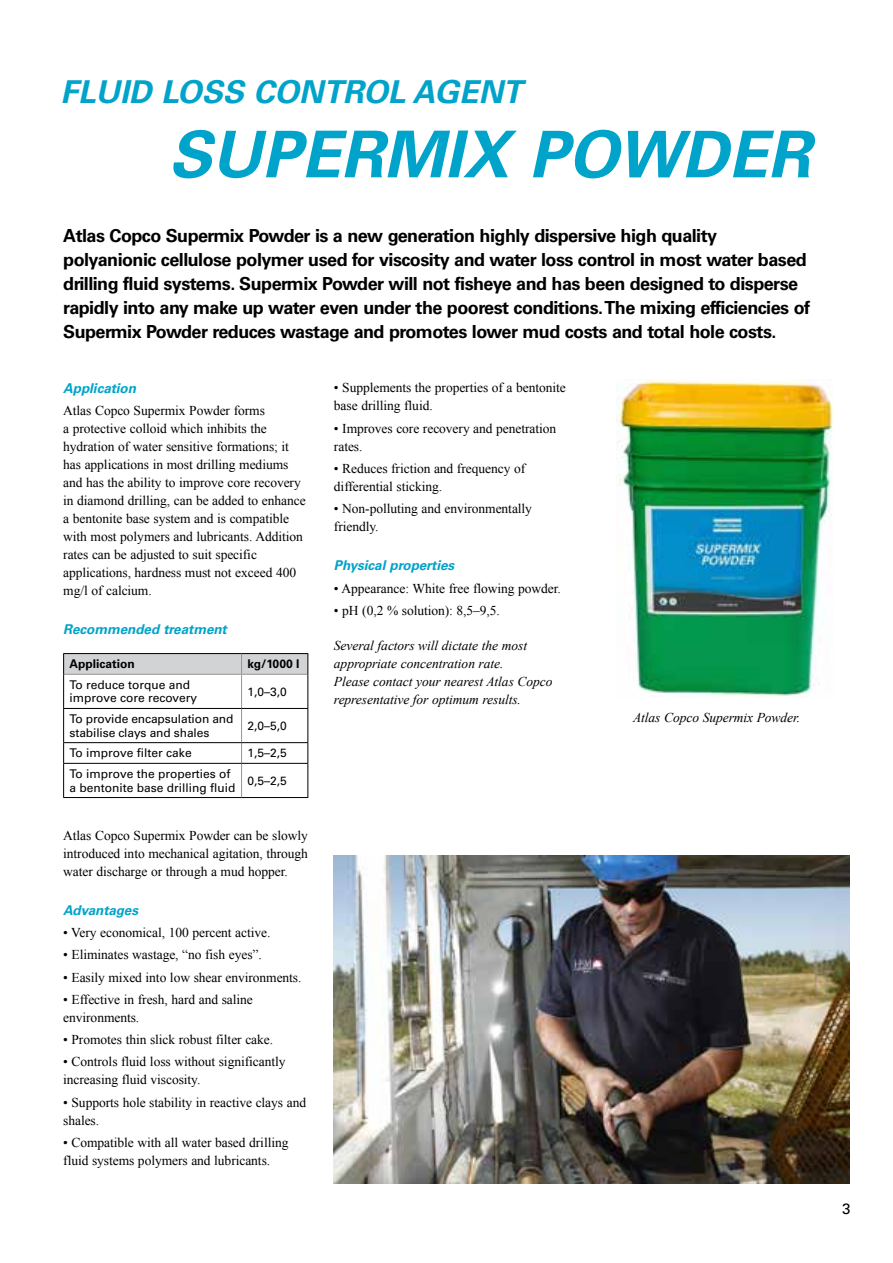
<style>
.page{position:relative;width:893px;height:1263px;background:#fff}
.page>*{position:absolute;margin:0;border:0;box-sizing:border-box;transform-origin:0 0}
.t1{font:italic 700 64.5px "Univers LT Std";color:#00a3c9}
.t2{font:italic 700 31.5px "Univers LT Std";color:#00a3c9}
.t3{font:700 18px/24px "Univers LT Std";letter-spacing:-.03em;color:#000}
.t4{font:15px "Univers LT Std";color:#000}
.t5{font:13.5px/18px "Times New Roman";letter-spacing:-.005em;color:#000}
.t6{font:italic 13.5px/18px "Times New Roman";letter-spacing:-.005em;color:#000}
.t7{font:italic 700 13.5px "Univers LT Std";letter-spacing:-.005em;color:#00a3c9}
.t8{font:12px/13.5px "Univers LT Std";color:#000}
.t9{font:700 12px "Univers LT Std";color:#000}
</style>
<div class="page">
<hr style="left:64px;top:674px;width:178px;height:1px;background:#939598">
<hr style="left:242px;top:674px;width:65px;height:1px;background:#939598">
<hr style="left:241px;top:675px;width:1px;height:33px;background:#939598">
<hr style="left:241px;top:709px;width:1px;height:33px;background:#939598">
<svg style="left:241px;top:743px;width:1px;height:20px"></svg>
<hr style="left:241px;top:764px;width:1px;height:33px;background:#939598">
<hr style="left:307px;top:674px;width:1px;height:34px;background:#000">
<hr style="left:307px;top:709px;width:1px;height:33px;background:#000">
<svg style="left:307px;top:743px;width:1px;height:20px"></svg>
<hr style="left:307px;top:764px;width:1px;height:33px;background:#000">
<svg style="left:63px;top:653px;width:245px;height:21px"></svg>
<hr style="left:63px;top:674px;width:1px;height:34px;background:#000">
<hr style="left:63px;top:709px;width:1px;height:33px;background:#000">
<svg style="left:63px;top:743px;width:1px;height:20px"></svg>
<hr style="left:63px;top:764px;width:1px;height:33px;background:#000">
<hr style="left:63px;top:708px;width:179px;height:1px;background:#000">
<hr style="left:242px;top:708px;width:66px;height:1px;background:#000">
<hr style="left:63px;top:742px;width:179px;height:1px;background:#000">
<hr style="left:242px;top:742px;width:66px;height:1px;background:#000">
<hr style="left:63px;top:763px;width:179px;height:1px;background:#000">
<hr style="left:242px;top:763px;width:66px;height:1px;background:#000">
<hr style="left:63px;top:797px;width:179px;height:1px;background:#000">
<hr style="left:242px;top:797px;width:66px;height:1px;background:#000">
<img style="left:334px;top:856px;width:516px;height:327px">
<img style="left:617px;top:380px;width:216px;height:318px">
<h2 class="t2" style="left:61px;top:73px;width:463px">FLUID LOSS CONTROL AGENT</h2>
<h1 class="t1" style="left:169px;top:117px;width:643px">SUPERMIX POWDER</h1>
<p class="t3" style="left:63px;top:223px;width:748px">Atlas Copco Supermix Powder is a new generation highly dispersive high quality polyanionic cellulose polymer used for viscosity and water loss control in most water based drilling fluid systems. Supermix Powder will not fisheye and has been designed to disperse rapidly into any make up water even under the poorest conditions. The mixing efficiencies of Supermix Powder reduces wastage and promotes lower mud costs and total hole costs.</p>
<p class="t7" style="left:63px;top:380px;width:74px">Application</p>
<p class="t5" style="left:63px;top:401px;width:244px">Atlas Copco Supermix Powder forms<br>a protective colloid which inhibits the hydration of water sensitive formations; it has applications in most drilling mediums and has the ability to improve core recovery in diamond drilling, can be added to enhance a bentonite base system and is compatible with most polymers and lubricants. Addition rates can be adjusted to suit specific applications, hardness must not exceed 400 mg/l of calcium.</p>
<p class="t7" style="left:63px;top:622px;width:165px">Recommended treatment</p>
<p class="t9" style="left:70px;top:657px;width:67px">Application</p>
<p class="t9" style="left:248px;top:657px;width:54px">kg/1000 l</p>
<p class="t8" style="left:70px;top:678px;width:129px">To reduce torque and improve core recovery</p>
<p class="t8" style="left:248px;top:685px;width:41px">1,0–3,0</p>
<p class="t8" style="left:70px;top:712px;width:165px">To provide encapsulation and stabilise clays and shales</p>
<p class="t8" style="left:248px;top:719px;width:41px">2,0–5,0</p>
<p class="t8" style="left:70px;top:746px;width:124px">To improve filter cake</p>
<p class="t8" style="left:248px;top:746px;width:41px">1,5–2,5</p>
<p class="t8" style="left:70px;top:767px;width:167px">To improve the properties of a bentonite base drilling fluid</p>
<p class="t8" style="left:248px;top:774px;width:41px">0,5–2,5</p>
<p class="t5" style="left:63px;top:826px;width:246px;text-align:justify">Atlas Copco Supermix Powder can be slowly introduced into mechanical agitation, through water discharge or through a mud hopper.</p>
<p class="t7" style="left:63px;top:902px;width:76px">Advantages</p>
<p class="t5" style="left:63px;top:923px;width:209px">• Very economical, 100 percent active.</p>
<p class="t5" style="left:63px;top:946px;width:200px">• Eliminates wastage, “no fish eyes”.</p>
<p class="t5" style="left:63px;top:968px;width:240px">• Easily mixed into low shear environments.</p>
<p class="t5" style="left:63px;top:990px;width:191px">• Effective in fresh, hard and saline environments.</p>
<p class="t5" style="left:63px;top:1030px;width:211px">• Promotes thin slick robust filter cake.</p>
<p class="t5" style="left:63px;top:1053px;width:224px">• Controls fluid loss without significantly increasing fluid viscosity.</p>
<p class="t5" style="left:63px;top:1093px;width:244px">• Supports hole stability in reactive clays and shales.</p>
<p class="t5" style="left:63px;top:1133px;width:227px">• Compatible with all water based drilling fluid systems polymers and lubricants.</p>
<p class="t5" style="left:334px;top:379px;width:233px">• Supplements the properties of a bentonite base drilling fluid.</p>
<p class="t5" style="left:334px;top:419px;width:224px">• Improves core recovery and penetration rates.</p>
<p class="t5" style="left:334px;top:459px;width:193px">• Reduces friction and frequency of differential sticking.</p>
<p class="t5" style="left:334px;top:499px;width:200px">• Non-polluting and environmentally friendly.</p>
<p class="t7" style="left:334px;top:558px;width:122px">Physical properties</p>
<p class="t5" style="left:334px;top:579px;width:228px">• Appearance: White free flowing powder.</p>
<p class="t5" style="left:334px;top:601px;width:168px">• pH (0,2 % solution): 8,5–9,5.</p>
<p class="t6" style="left:334px;top:636px;width:220px">Several factors will dictate the most appropriate concentration rate.<br>Please contact your nearest Atlas Copco representative for optimum results.</p>
<p class="t6" style="left:633px;top:708px;width:169px">Atlas Copco Supermix Powder.</p>
<p class="t4" style="left:842px;top:1200px;width:10px">3</p>
</div>
